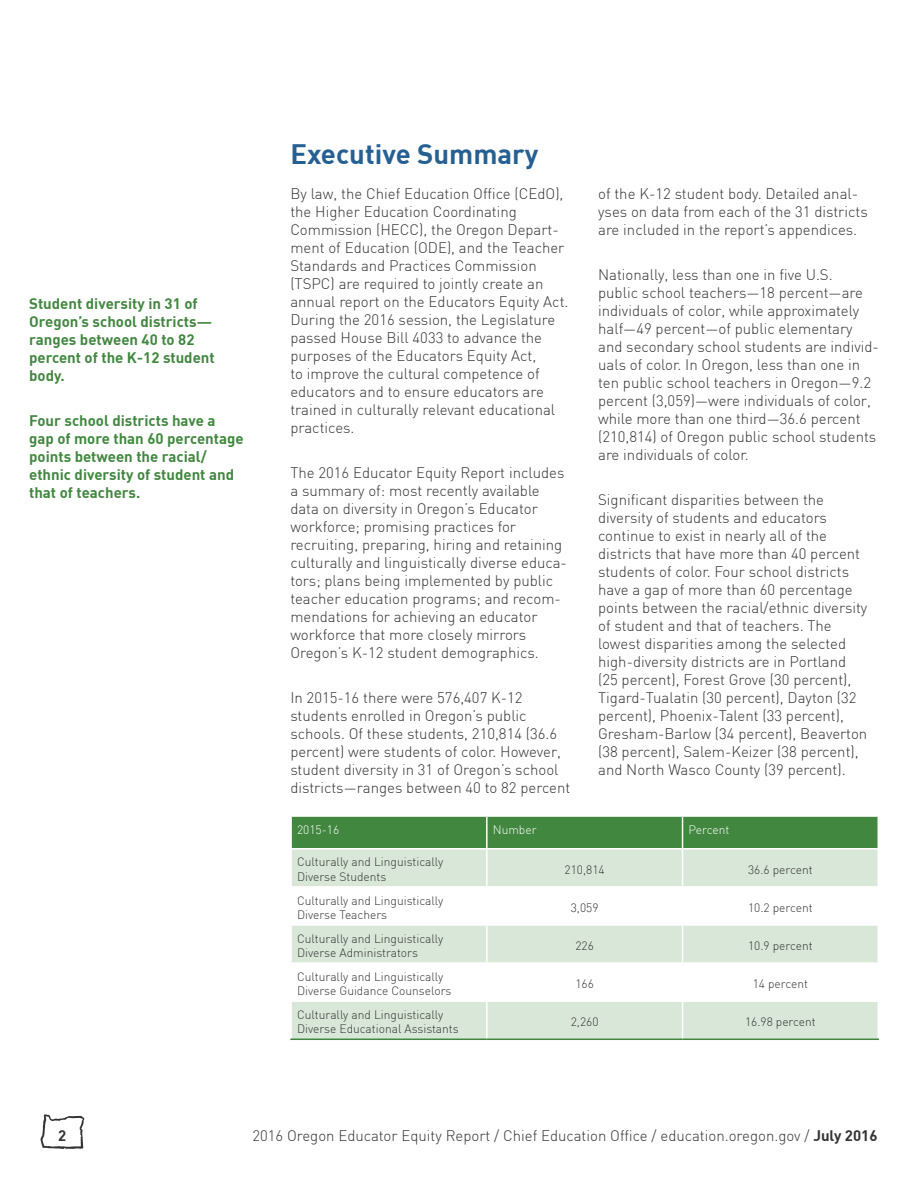
<style>
.page{position:relative;width:918px;height:1188px;background:#fff}
.page>*{position:absolute;margin:0;border:0;box-sizing:border-box;transform-origin:0 0}
.t1{font:700 27.6px "DIN";color:#266092}
.Body{font:300 15px/18px "DIN";color:#333}
.call_out{font:700 15px/18px "DIN";color:#41873f}
.t2{font:700 15px "DIN";color:#333}
.Body-2{font:300 12px/14.4px "DIN";color:#333}
.Body-3{font:300 12px "DIN";color:#fff}
.s1{font-weight:700}
</style>
<div class="page">
<svg style="left:40px;top:1114px;width:44px;height:35px"></svg>
<div style="left:292px;top:817px;width:586px;height:31px;background:#41873f"></div>
<svg style="left:292px;top:850px;width:586px;height:189px;fill:#d9e7d9"></svg>
<hr style="left:486px;top:817px;width:2px;height:31px;background:#fff">
<hr style="left:682px;top:817px;width:1px;height:31px;background:#fff">
<hr style="left:486px;top:850px;width:2px;height:36px;background:#fff">
<hr style="left:682px;top:850px;width:1px;height:36px;background:#fff">
<hr style="left:290px;top:886px;width:197px;height:2px;background:#fff">
<hr style="left:487px;top:886px;width:196px;height:2px;background:#fff">
<hr style="left:486px;top:888px;width:2px;height:36px;background:#fff">
<hr style="left:683px;top:886px;width:196px;height:2px;background:#fff">
<hr style="left:682px;top:888px;width:1px;height:36px;background:#fff">
<hr style="left:290px;top:924px;width:197px;height:2px;background:#fff">
<hr style="left:487px;top:924px;width:196px;height:2px;background:#fff">
<hr style="left:486px;top:926px;width:2px;height:36px;background:#fff">
<hr style="left:683px;top:924px;width:196px;height:2px;background:#fff">
<hr style="left:682px;top:926px;width:1px;height:36px;background:#fff">
<hr style="left:290px;top:962px;width:197px;height:2px;background:#fff">
<hr style="left:487px;top:962px;width:196px;height:2px;background:#fff">
<hr style="left:486px;top:964px;width:2px;height:36px;background:#fff">
<hr style="left:683px;top:962px;width:196px;height:2px;background:#fff">
<hr style="left:682px;top:964px;width:1px;height:36px;background:#fff">
<hr style="left:290px;top:1000px;width:197px;height:2px;background:#fff">
<hr style="left:487px;top:1000px;width:196px;height:2px;background:#fff">
<hr style="left:486px;top:1002px;width:2px;height:37px;background:#fff">
<hr style="left:683px;top:1000px;width:196px;height:2px;background:#fff">
<hr style="left:682px;top:1002px;width:1px;height:37px;background:#fff">
<hr style="left:290px;top:1039px;width:197px;height:1px;background:#41873f">
<hr style="left:487px;top:1039px;width:196px;height:1px;background:#41873f">
<hr style="left:683px;top:1039px;width:196px;height:1px;background:#41873f">
<p class="call_out" style="left:29px;top:294px;width:187px">Student diversity in 31 of<br>Oregon’s school districts— ranges between 40 to 82 percent of the K-12 student body.</p>
<p class="call_out" style="left:29px;top:411px;width:216px">Four school districts have a gap of more than 60 percentage points between the racial/ ethnic diversity of student and that of teachers.</p>
<p class="t1" style="left:290px;top:136px;width:250px">Executive Summary</p>
<p class="Body" style="left:290px;top:184px;width:280px">By law, the Chief Education Office (CEdO), the Higher Education Coordinating Commission (HECC), the Oregon Depart&shy;ment of Education (ODE), and the Teacher Standards and Practices Commission (TSPC) are required to jointly create an annual report on the Educators Equity Act.<br>During the 2016 session, the Legislature passed House Bill 4033 to advance the purposes of the Educators Equity Act,<br>to improve the cultural competence of educators and to ensure educators are trained in culturally relevant educational practices.</p>
<p class="Body" style="left:290px;top:463px;width:278px">The 2016 Educator Equity Report includes a summary of: most recently available data on diversity in Oregon’s Educator workforce; promising practices for recruiting, preparing, hiring and retaining culturally and linguistically diverse educa&shy;tors; plans being implemented by public teacher education programs; and recom&shy;mendations for achieving an educator workforce that more closely mirrors Oregon’s K-12 student demographics.</p>
<p class="Body" style="left:290px;top:688px;width:281px">In 2015-16 there were 576,407 K-12 students enrolled in Oregon’s public schools. Of these students, 210,814 (36.6 percent) were students of color. However, student diversity in 31 of Oregon’s school districts—ranges between 40 to 82 percent</p>
<p class="Body" style="left:598px;top:184px;width:271px">of the K-12 student body. Detailed anal&shy;yses on data from each of the 31 districts are included in the report’s appendices.</p>
<p class="Body" style="left:598px;top:265px;width:282px">Nationally, less than one in five U.S.<br>public school teachers—18 percent—are individuals of color, while approximately half—49 percent—of public elementary and secondary school students are individ&shy;uals of color. In Oregon, less than one in ten public school teachers in Oregon—9.2 percent (3,059)—were individuals of color, while more than one third—36.6 percent (210,814) of Oregon public school students are individuals of color.</p>
<p class="Body" style="left:598px;top:490px;width:271px">Significant disparities between the diversity of students and educators continue to exist in nearly all of the districts that have more than 40 percent students of color. Four school districts have a gap of more than 60 percentage points between the racial/ethnic diversity of student and that of teachers. The lowest disparities among the selected high-diversity districts are in Portland (25 percent), Forest Grove (30 percent), Tigard-Tualatin (30 percent), Dayton (32 percent), Phoenix-Talent (33 percent), Gresham-Barlow (34 percent), Beaverton (38 percent), Salem-Keizer (38 percent), and North Wasco County (39 percent).</p>
<p class="Body-3" style="left:297px;top:822px;width:44px">2015-16</p>
<p class="Body-3" style="left:493px;top:822px;width:45px">Number</p>
<p class="Body-3" style="left:689px;top:822px;width:42px">Percent</p>
<p class="Body-2" style="left:297px;top:855px;width:148px">Culturally and Linguistically<br>Diverse Students</p>
<p class="Body-2" style="left:565px;top:862px;width:42px">210,814</p>
<p class="Body-2" style="left:748px;top:862px;width:66px">36.6 percent</p>
<p class="Body-2" style="left:297px;top:893px;width:148px">Culturally and Linguistically<br>Diverse Teachers</p>
<p class="Body-2" style="left:571px;top:900px;width:29px">3,059</p>
<p class="Body-2" style="left:748px;top:900px;width:66px">10.2 percent</p>
<p class="Body-2" style="left:297px;top:931px;width:148px">Culturally and Linguistically<br>Diverse Administrators</p>
<p class="Body-2" style="left:575px;top:938px;width:20px">226</p>
<p class="Body-2" style="left:748px;top:938px;width:66px">10.9 percent</p>
<p class="Body-2" style="left:297px;top:969px;width:156px">Culturally and Linguistically<br>Diverse Guidance Counselors</p>
<p class="Body-2" style="left:575px;top:976px;width:20px">166</p>
<p class="Body-2" style="left:753px;top:976px;width:57px">14 percent</p>
<p class="Body-2" style="left:297px;top:1007px;width:163px">Culturally and Linguistically<br>Diverse Educational Assistants</p>
<p class="Body-2" style="left:571px;top:1014px;width:29px">2,260</p>
<p class="Body-2" style="left:745px;top:1014px;width:72px">16.98 percent</p>
<p class="t2" style="left:58px;top:1126px;width:10px">2</p>
<p class="Body" style="left:252px;top:1126px;width:627px">2016 Oregon Educator Equity Report / Chief Education Office / education.oregon.gov / <span class="s1">July 2016</span></p>
</div>
